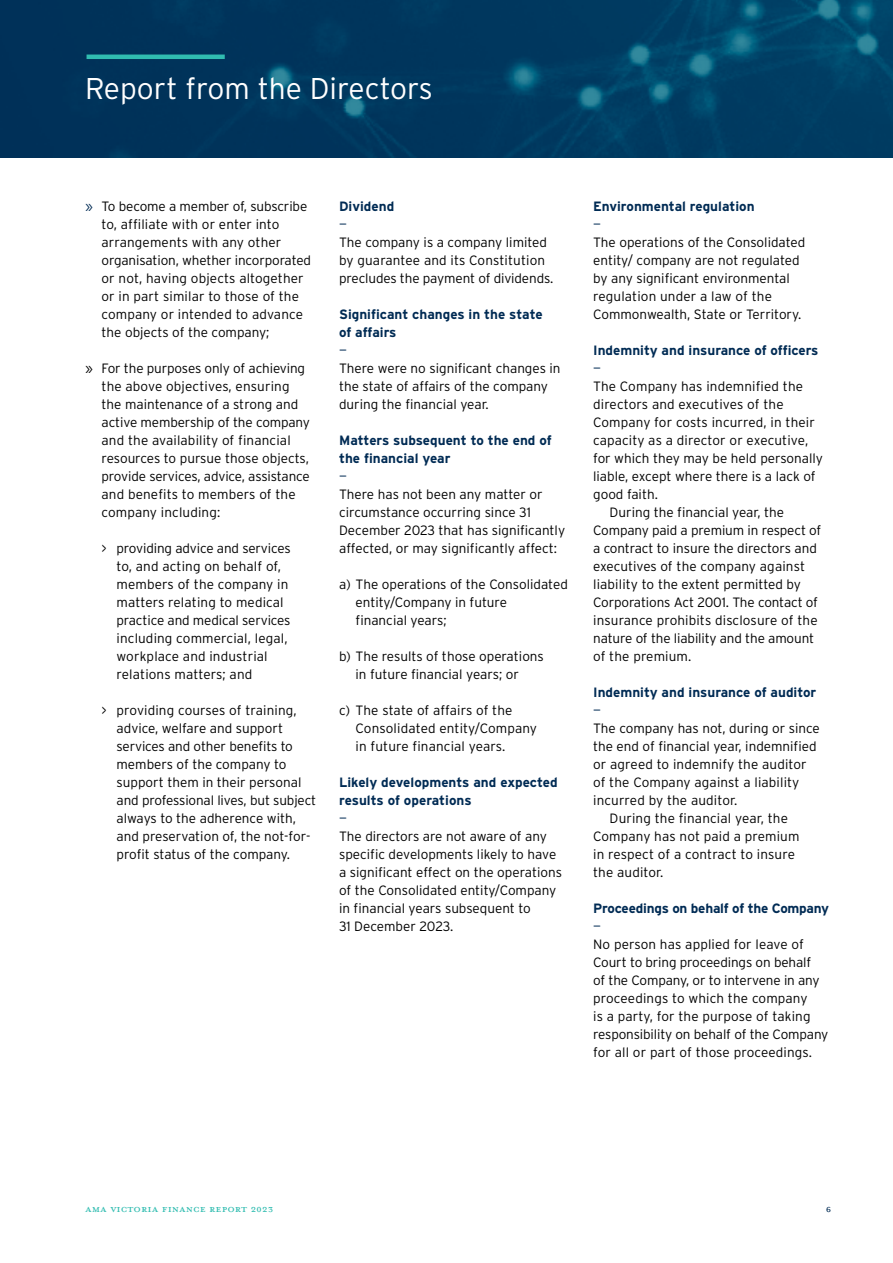
<style>
.page{position:relative;width:893px;height:1263px;background:#fff}
.page>*{position:absolute;margin:0;border:0;box-sizing:border-box;transform-origin:0 0}
.t1{font:300 30px "Interstate";color:#fff}
.t2{font:15px "Mrs Eaves All Petite Caps OT";color:#30bcb0}
.t3{font:15px "Mrs Eaves All Petite Caps OT";color:#002b54}
.Sub_head_-_Dark_Blue{font:300 13.5px/18px "Interstate";color:#000}
.Body_Copy_-_Plain{font:300 13.5px/18px "Interstate";color:#000}
.Sub_head_-_Dark_Blue-2{font:700 13.5px "Interstate";color:#002b54}
.Sub_head_-_Dark_Blue-3{font:300 13.5px "Interstate";color:#002b54}
.s1{color:#002b54}
.s2{font-weight:700;color:#002b54}
</style>
<div class="page">
<img style="left:0;top:0;width:893px;height:157px">
<hr style="left:87px;top:55px;width:138px;height:4px;background:#30bcb0">
<p class="t1" style="left:85px;top:72px;width:349px">Report from the Directors</p>
<p class="Body_Copy_-_Plain" style="left:102px;top:197px;width:211px;text-indent:-16px"><span class="s1">»</span> To become a member of, subscribe to, affiliate with or enter into arrangements with any other organisation, whether incorporated or not, having objects altogether or in part similar to those of the company or intended to advance the objects of the company;</p>
<p class="Body_Copy_-_Plain" style="left:102px;top:359px;width:210px;text-indent:-16px">» For the purposes only of achieving the above objectives, ensuring the maintenance of a strong and active membership of the company and the availability of financial resources to pursue those objects, provide services, advice, assistance and benefits to members of the company including:</p>
<p class="Body_Copy_-_Plain" style="left:117px;top:539px;width:176px;text-indent:-15px">&gt; providing advice and services to, and acting on behalf of, members of the company in matters relating to medical practice and medical services including commercial, legal, workplace and industrial relations matters; and</p>
<p class="Body_Copy_-_Plain" style="left:117px;top:701px;width:201px;text-indent:-15px">&gt; providing courses of training, advice, welfare and support services and other benefits to members of the company to support them in their personal and professional lives, but subject always to the adherence with, and preservation of, the not-for&shy;profit status of the company.</p>
<p class="Sub_head_-_Dark_Blue" style="left:339px;top:197px;width:216px"><span class="s2">Dividend<br></span><span class="s1">—<br></span>The company is a company limited by guarantee and its Constitution precludes the payment of dividends.</p>
<p class="Sub_head_-_Dark_Blue" style="left:339px;top:305px;width:223px"><span class="s2">Significant changes in the state<br>of affairs<br></span><span class="s1">—<br></span>There were no significant changes in the state of affairs of the company during the financial year.</p>
<p class="Sub_head_-_Dark_Blue" style="left:339px;top:431px;width:228px"><span class="s2">Matters subsequent to the end of the financial year<br></span><span class="s1">—<br></span>There has not been any matter or circumstance occurring since 31<br>December 2023 that has significantly affected, or may significantly affect:</p>
<p class="Body_Copy_-_Plain" style="left:356px;top:575px;width:214px;text-indent:-16px">a) The operations of the Consolidated entity/Company in future<br>financial years;</p>
<p class="Body_Copy_-_Plain" style="left:356px;top:647px;width:190px;text-indent:-16px">b) The results of those operations in future financial years; or</p>
<p class="Body_Copy_-_Plain" style="left:356px;top:701px;width:183px;text-indent:-16px">c) The state of affairs of the<br>Consolidated entity/Company in future financial years.</p>
<p class="Sub_head_-_Dark_Blue" style="left:339px;top:773px;width:224px"><span class="s2">Likely developments and expected results of operations<br></span><span class="s1">—<br></span>The directors are not aware of any specific developments likely to have a significant effect on the operations of the Consolidated entity/Company in financial years subsequent to<br>31 December 2023.</p>
<p class="Sub_head_-_Dark_Blue" style="left:593px;top:197px;width:214px"><span class="s2">Environmental regulation<br></span><span class="s1">—<br></span>The operations of the Consolidated entity/ company are not regulated by any significant environmental regulation under a law of the<br>Commonwealth, State or Territory.</p>
<p class="Sub_head_-_Dark_Blue-2" style="left:593px;top:343px;width:227px">Indemnity and insurance of officers</p>
<p class="Sub_head_-_Dark_Blue-3" style="left:593px;top:361px;width:9px">—</p>
<p class="Sub_head_-_Dark_Blue" style="left:593px;top:377px;width:211px">The Company has indemnified the</p>
<p class="Sub_head_-_Dark_Blue" style="left:593px;top:395px;width:192px">directors and executives of the</p>
<p class="Sub_head_-_Dark_Blue" style="left:593px;top:413px;width:223px">Company for costs incurred, in their</p>
<p class="Sub_head_-_Dark_Blue" style="left:593px;top:431px;width:217px">capacity as a director or executive,</p>
<p class="Sub_head_-_Dark_Blue" style="left:593px;top:449px;width:231px">for which they may be held personally</p>
<p class="Sub_head_-_Dark_Blue" style="left:593px;top:467px;width:224px">liable, except where there is a lack of</p>
<p class="Sub_head_-_Dark_Blue" style="left:593px;top:485px;width:66px">good faith.</p>
<p class="Sub_head_-_Dark_Blue" style="left:610px;top:503px;width:176px">During the financial year, the</p>
<p class="Sub_head_-_Dark_Blue" style="left:593px;top:521px;width:230px">Company paid a premium in respect of</p>
<p class="Sub_head_-_Dark_Blue" style="left:593px;top:539px;width:225px">a contract to insure the directors and</p>
<p class="Sub_head_-_Dark_Blue" style="left:593px;top:557px;width:213px">executives of the company against</p>
<p class="Sub_head_-_Dark_Blue" style="left:593px;top:575px;width:209px">liability to the extent permitted by</p>
<p class="Sub_head_-_Dark_Blue" style="left:593px;top:593px;width:226px">Corporations Act 2001. The contact of</p>
<p class="Sub_head_-_Dark_Blue" style="left:593px;top:611px;width:226px">insurance prohibits disclosure of the</p>
<p class="Sub_head_-_Dark_Blue" style="left:593px;top:629px;width:222px">nature of the liability and the amount</p>
<p class="Sub_head_-_Dark_Blue" style="left:593px;top:647px;width:100px">of the premium.</p>
<p class="Sub_head_-_Dark_Blue-2" style="left:593px;top:685px;width:225px">Indemnity and insurance of auditor</p>
<p class="Sub_head_-_Dark_Blue-3" style="left:593px;top:703px;width:9px">—</p>
<p class="Sub_head_-_Dark_Blue" style="left:593px;top:719px;width:228px">The company has not, during or since</p>
<p class="Sub_head_-_Dark_Blue" style="left:593px;top:737px;width:225px">the end of financial year, indemnified</p>
<p class="Sub_head_-_Dark_Blue" style="left:593px;top:755px;width:215px">or agreed to indemnify the auditor</p>
<p class="Sub_head_-_Dark_Blue" style="left:593px;top:773px;width:208px">of the Company against a liability</p>
<p class="Sub_head_-_Dark_Blue" style="left:593px;top:791px;width:146px">incurred by the auditor.</p>
<p class="Sub_head_-_Dark_Blue" style="left:610px;top:809px;width:180px">During the financial year, the</p>
<p class="Sub_head_-_Dark_Blue" style="left:593px;top:827px;width:208px">Company has not paid a premium</p>
<p class="Sub_head_-_Dark_Blue" style="left:593px;top:845px;width:203px">in respect of a contract to insure</p>
<p class="Sub_head_-_Dark_Blue" style="left:593px;top:863px;width:72px">the auditor.</p>
<p class="Sub_head_-_Dark_Blue" style="left:593px;top:899px;width:238px"><span class="s2">Proceedings on behalf of the Company </span><span class="s1">—<br></span>No person has applied for leave of<br>Court to bring proceedings on behalf<br>of the Company, or to intervene in any proceedings to which the company<br>is a party, for the purpose of taking responsibility on behalf of the Company for all or part of those proceedings.</p>
<p class="t2" style="left:85px;top:1202px;width:190px">AMA VICTORIA FINANCE REPORT 2023</p>
<p class="t3" style="left:826px;top:1202px;width:7px">6</p>
</div>
